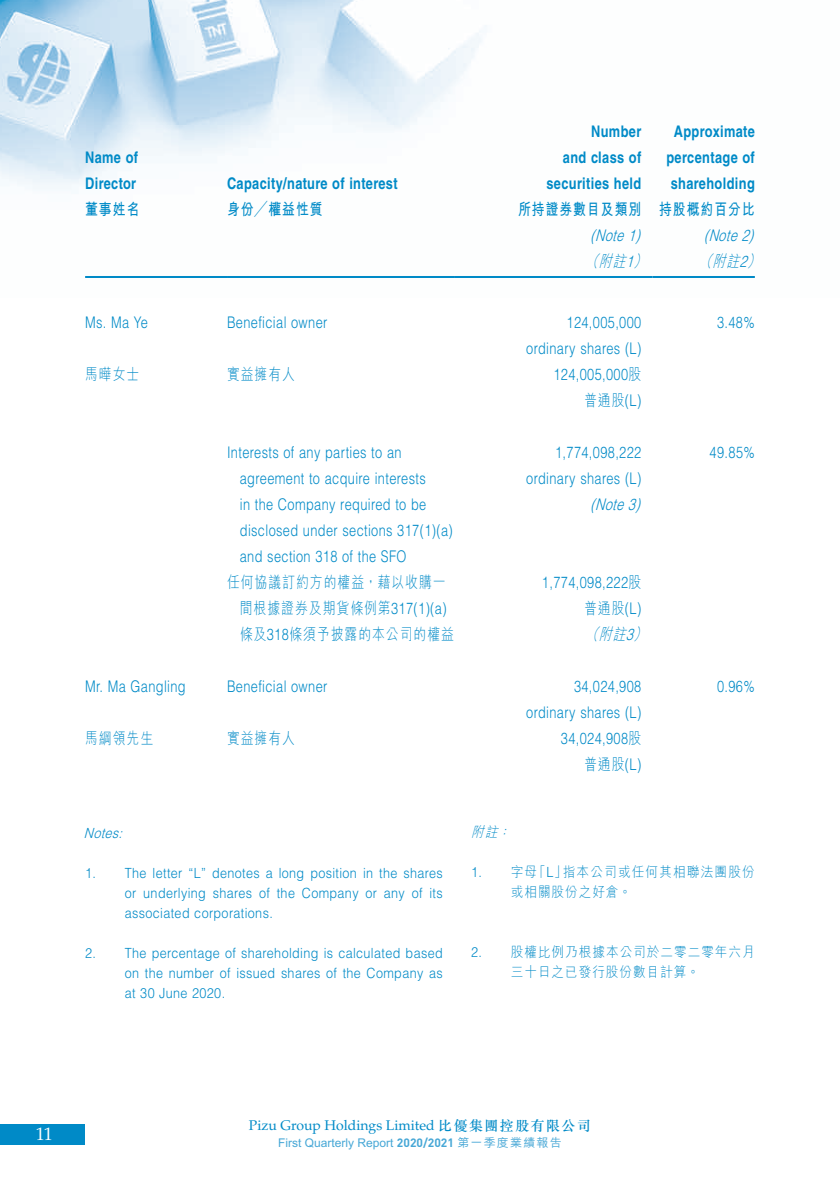
<style>
.page{position:relative;width:840px;height:1191px;background:#fff}
.page>*{position:absolute;margin:0;border:0;box-sizing:border-box;transform-origin:0 0}
.t1{font:18px "Palatino LT Std";color:#fff}
._00_txt_C{font:300 16px/26px "Helvetica LT Std";letter-spacing:.03em;color:#008ac7;scale:.8 1}
._00_txt_C-2{font:700 16px "Helvetica LT Std";letter-spacing:.03em;color:#008ac7;scale:.8 1}
._00_txt_C-3{font:300 16px/26px "M Hei HK";letter-spacing:.08em;color:#008ac7;scale:.8 1}
._00_txt_C-4{font:700 16px "M Hei HK";letter-spacing:.08em;color:#008ac7;scale:.8 1}
._00_txt_C-5{font:italic 300 16px "Helvetica LT Std";color:#008ac7;scale:.8 1}
._00_txt_C-6{font:italic 300 16px "M Hei HK";color:#008ac7;scale:.8 1}
.E-Notes{font:300 14px/20px "Helvetica LT Std";letter-spacing:.03em;color:#008ac7;scale:.9 1}
.C-Notes{font:300 14px "M Hei HK";letter-spacing:.08em;color:#008ac7;scale:.9 1}
.t2{font:14px "Palatino LT Std";color:#008ac7}
.E-Notes-2{font:italic 300 14px "Helvetica LT Std";color:#008ac7;scale:.9 1}
.C-Notes-2{font:300 14px "Helvetica LT Std";color:#008ac7;scale:.9 1}
.C-Notes-3{font:italic 300 14px "M Hei HK";color:#008ac7;scale:.9 1}
.t3{font:500 12px "M Hei HK";color:#46a7d6}
.s1{font-family:"Helvetica LT Std"}
.s2{font-family:"M Hei HK"}
.s3{font-family:"M Sung HK";font-weight:500}
.s4{font-family:"DIN Pro";font-weight:700}
</style>
<div class="page">
<img style="left:0;top:0;width:755px;height:278px">
<div style="left:0;top:1124px;width:85px;height:20px;background:#008ac7"></div>
<hr style="left:85px;top:276px;width:142px;height:2px;background:#008ac7">
<hr style="left:227px;top:276px;width:227px;height:2px;background:#008ac7">
<hr style="left:454px;top:276px;width:198px;height:2px;background:#008ac7">
<hr style="left:652px;top:276px;width:102px;height:2px;background:#008ac7">
<p class="_00_txt_C-2" style="left:590px;top:122px;width:64px">Number</p>
<p class="_00_txt_C-2" style="left:673px;top:122px;width:103px">Approximate</p>
<p class="_00_txt_C-2" style="left:85px;top:148px;width:68px">Name of</p>
<p class="_00_txt_C-2" style="left:562px;top:148px;width:99px">and class of</p>
<p class="_00_txt_C-2" style="left:666px;top:148px;width:112px">percentage of</p>
<p class="_00_txt_C-2" style="left:85px;top:174px;width:65px">Director</p>
<p class="_00_txt_C-2" style="left:227px;top:174px;width:215px">Capacity/nature of interest</p>
<p class="_00_txt_C-2" style="left:546px;top:174px;width:120px">securities held</p>
<p class="_00_txt_C-2" style="left:670px;top:174px;width:107px">shareholding</p>
<p class="_00_txt_C-4" style="left:85px;top:198px;width:69px">董事姓名</p>
<p class="_00_txt_C-4" style="left:227px;top:198px;width:121px">身份╱權益性質</p>
<p class="_00_txt_C-4" style="left:517px;top:198px;width:155px">所持證券數目及類別</p>
<p class="_00_txt_C-4" style="left:658px;top:198px;width:121px">持股概約百分比</p>
<p class="_00_txt_C-5" style="left:590px;top:226px;width:13px">(</p>
<p class="_00_txt_C-5" style="left:595px;top:226px;width:64px">Note )</p>
<p class="_00_txt_C-5" style="left:703px;top:226px;width:13px">(</p>
<p class="_00_txt_C-5" style="left:708px;top:226px;width:64px">Note (2</p>
<p class="_00_txt_C-5" style="left:627px;top:226px;width:17px">1</p>
<p class="_00_txt_C-6" style="left:585px;top:250px;width:25px">（</p>
<p class="_00_txt_C-6" style="left:598px;top:250px;width:68px">附註）</p>
<p class="_00_txt_C-6" style="left:698px;top:250px;width:25px">（</p>
<p class="_00_txt_C-6" style="left:739px;top:250px;width:34px">(<span class="s1">2</span></p>
<p class="_00_txt_C-6" style="left:712px;top:250px;width:42px">附註</p>
<p class="_00_txt_C-5" style="left:625px;top:252px;width:17px">1</p>
<p class="_00_txt_C" style="left:85px;top:309px;width:80px">Ms. Ma Ye</p>
<p class="_00_txt_C" style="left:227px;top:309px;width:127px">Beneficial owner</p>
<p class="_00_txt_C" style="left:566px;top:309px;width:95px">124,005,000</p>
<p class="_00_txt_C" style="left:716px;top:309px;width:49px">3.48%</p>
<p class="_00_txt_C" style="left:526px;top:335px;width:145px">ordinary shares (L(</p>
<p class="_00_txt_C-3" style="left:85px;top:360px;width:69px">馬曄女士</p>
<p class="_00_txt_C-3" style="left:227px;top:360px;width:86px">實益擁有人</p>
<p class="_00_txt_C" style="left:553px;top:361px;width:111px">124,005,000<span class="s2">股</span></p>
<p class="_00_txt_C-3" style="left:584px;top:386px;width:73px">普通股 <span class="s1">(L(</span></p>
<p class="_00_txt_C" style="left:240px;top:439px;width:267px;text-indent:-13px">Interests of any parties to an agreement to acquire interests<br>in the Company required to be disclosed under sections 3 1 7 1( (a) ( and section 318 of the SFO</p>
<p class="_00_txt_C" style="left:555px;top:439px;width:109px">1,774,098,222</p>
<p class="_00_txt_C" style="left:526px;top:465px;width:145px">ordinary shares (L(</p>
<p class="_00_txt_C-5" style="left:595px;top:494px;width:64px">Note (3</p>
<p class="_00_txt_C-5" style="left:590px;top:494px;width:13px">(</p>
<p class="_00_txt_C" style="left:709px;top:439px;width:58px">49.85%</p>
<p class="_00_txt_C" style="left:85px;top:673px;width:127px">Mr. Ma Gangling</p>
<p class="_00_txt_C-3" style="left:240px;top:568px;width:269px;text-indent:-13px">任何協議訂約方的權益，藉以收購一間根據證券及期貨條例第<span class="s1">3 1 7 1( (a) (</span>條及<span class="s1">318</span>條須予披露的本公司的權益</p>
<p class="_00_txt_C" style="left:541px;top:569px;width:126px">1,774,098,222<span class="s2">股</span></p>
<p class="_00_txt_C-3" style="left:584px;top:594px;width:73px">普通股 <span class="s1">(L(</span></p>
<p class="_00_txt_C-6" style="left:625px;top:623px;width:34px">(<span class="s1">3</span></p>
<p class="_00_txt_C-6" style="left:585px;top:623px;width:25px">（</p>
<p class="_00_txt_C" style="left:573px;top:673px;width:86px">34,024,908</p>
<p class="_00_txt_C-6" style="left:598px;top:623px;width:42px">附註</p>
<p class="_00_txt_C" style="left:227px;top:673px;width:127px">Beneficial owner</p>
<p class="_00_txt_C" style="left:716px;top:673px;width:49px">0.96%</p>
<p class="_00_txt_C" style="left:526px;top:699px;width:145px">ordinary shares (L(</p>
<p class="_00_txt_C-3" style="left:85px;top:724px;width:86px">馬綱領先生</p>
<p class="_00_txt_C-3" style="left:227px;top:724px;width:86px">實益擁有人</p>
<p class="_00_txt_C" style="left:560px;top:725px;width:102px">34,024,908<span class="s2">股</span></p>
<p class="_00_txt_C-3" style="left:584px;top:750px;width:73px">普通股 <span class="s1">(L(</span></p>
<p class="E-Notes-2" style="left:84px;top:824px;width:45px">Notes</p>
<p class="E-Notes-2" style="left:118px;top:824px;width:11px">:</p>
<p class="C-Notes-3" style="left:471px;top:822px;width:36px">附註</p>
<p class="C-Notes-3" style="left:497px;top:822px;width:21px">：</p>
<p class="E-Notes" style="left:85px;top:862px;width:14px">1.</p>
<p class="E-Notes" style="left:85px;top:942px;width:14px">2.</p>
<p class="E-Notes" style="left:125px;top:862px;width:354px">The letter “L” denotes a long position in the shares</p>
<p class="E-Notes" style="left:302px;top:882px;width:65px">Company</p>
<p class="E-Notes" style="left:259px;top:882px;width:14px">of</p>
<p class="E-Notes" style="left:411px;top:882px;width:14px">of</p>
<p class="E-Notes" style="left:143px;top:882px;width:71px">underlying</p>
<p class="E-Notes" style="left:213px;top:882px;width:45px">shares</p>
<p class="E-Notes" style="left:276px;top:882px;width:22px">the</p>
<p class="E-Notes" style="left:429px;top:882px;width:16px">its</p>
<p class="E-Notes" style="left:125px;top:882px;width:166px">or<br>associated corporations.</p>
<p class="E-Notes" style="left:125px;top:942px;width:354px">The percentage of shareholding is calculated based</p>
<p class="E-Notes" style="left:365px;top:882px;width:14px">or</p>
<p class="E-Notes" style="left:383px;top:882px;width:25px">any</p>
<p class="E-Notes" style="left:125px;top:962px;width:354px">on the number of issued shares of the Company as at 30 June 2020.</p>
<p class="C-Notes-2" style="left:471px;top:863px;width:14px">1.</p>
<p class="C-Notes-2" style="left:471px;top:943px;width:14px">2.</p>
<p class="C-Notes" style="left:510px;top:862px;width:31px">字母</p>
<p class="C-Notes" style="left:562px;top:862px;width:215px">指本公司或任何其相聯法團股份</p>
<p class="C-Notes" style="left:533px;top:862px;width:39px">「 」<span class="s1">L</span></p>
<p class="C-Notes" style="left:510px;top:882px;width:136px">或相關股份之好倉。</p>
<p class="C-Notes" style="left:510px;top:942px;width:272px">股權比例乃根據本公司於二零二零年六月</p>
<p class="C-Notes" style="left:510px;top:962px;width:211px">三十日之已發行股份數目計算。</p>
<p class="t1" style="left:36px;top:1123px;width:19px">11</p>
<p class="t2" style="left:249px;top:1117px;width:343px">Pizu Group Holdings Limited <span class="s3">比優集團控股有限公司</span></p>
<p class="t3" style="left:278px;top:1134px;width:285px">First Quarterly Report <span class="s4">2020/2021</span> 第一季度業績報告</p>
</div>
